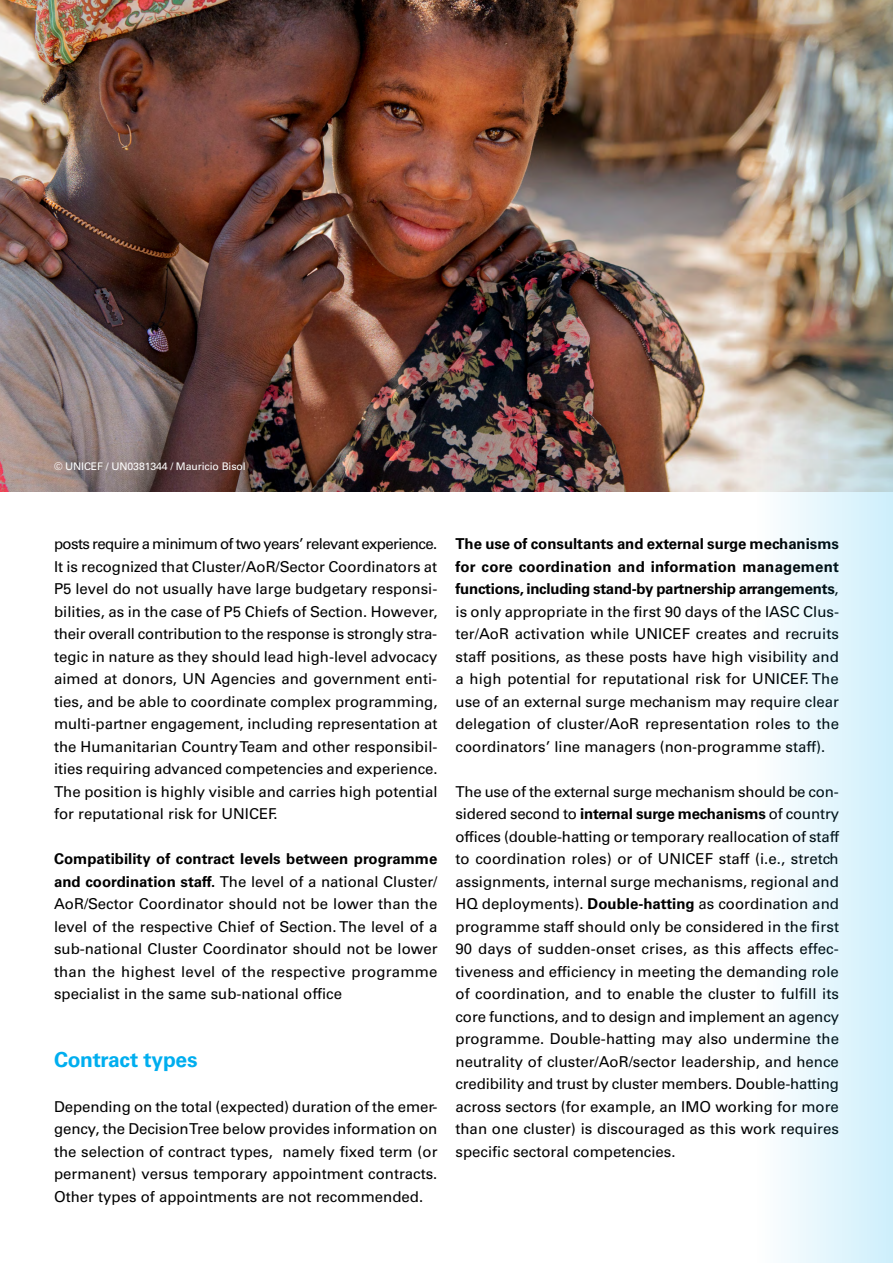
<style>
.page{position:relative;width:893px;height:1263px;background:#fff}
.page>*{position:absolute;margin:0;border:0;box-sizing:border-box;transform-origin:0 0}
.t1{font:700 21px "Univers LT Std";letter-spacing:-.015em;color:#00aeef}
.t2{font:15px/22.5px "Univers LT Std";color:#000;text-align:justify}
.t3{font:10.5px "Univers LT Std";letter-spacing:-.01em;color:#fff}
.s1{font-weight:700}
</style>
<div class="page">
<img style="left:0;top:0;width:893px;height:491px">
<img style="left:754px;top:0;width:138px;height:1263px">
<p class="t3" style="left:54px;top:460px;width:193px">© UNICEF / UN0381344 / Mauricio Bisol</p>
<p class="t2" style="left:54px;top:533px;width:385px">posts require a minimum of two years’ relevant experience.<br>It is recognized that Cluster/AoR/Sector Coordinators at P5 level do not usually have large budgetary responsi&shy;bilities, as in the case of P5 Chiefs of Section. However, their overall contribution to the response is strongly stra&shy;tegic in nature as they should lead high-level advocacy aimed at donors, UN Agencies and government enti&shy;ties, and be able to coordinate complex programming, multi-partner engagement, including representation at the Humanitarian Country Team and other responsibil&shy;ities requiring advanced competencies and experience.<br>The position is highly visible and carries high potential for reputational risk for UNICEF.</p>
<p class="t2" style="left:54px;top:848px;width:385px"><span class="s1">Compatibility of contract levels between programme and coordination staff.</span> The level of a national Cluster/ AoR/Sector Coordinator should not be lower than the level of the respective Chief of Section. The level of a sub-national Cluster Coordinator should not be lower than the highest level of the respective programme specialist in the same sub-national office</p>
<h1 class="t1" style="left:54px;top:1047px;width:145px">Contract types</h1>
<p class="t2" style="left:54px;top:1095px;width:385px">Depending on the total (expected) duration of the emer&shy;gency, the Decision Tree below provides information on the selection of contract types, namely fixed term (or permanent) versus temporary appointment contracts.<br>Other types of appointments are not recommended.</p>
<p class="t2" style="left:455px;top:533px;width:385px"><span class="s1">The use of consultants and external surge mechanisms for core coordination and information management functions, including stand-by partnership arrangements</span>, is only appropriate in the first 90 days of the IASC Clus&shy;ter/AoR activation while UNICEF creates and recruits staff positions, as these posts have high visibility and a high potential for reputational risk for UNICEF. The use of an external surge mechanism may require clear delegation of cluster/AoR representation roles to the coordinators’ line managers (non-programme staff).</p>
<p class="t2" style="left:455px;top:780px;width:385px">The use of the external surge mechanism should be con&shy;sidered second to <span class="s1">internal surge mechanisms</span> of country offices (double-hatting or temporary reallocation of staff to coordination roles) or of UNICEF staff (i.e., stretch assignments, internal surge mechanisms, regional and HQ deployments). <span class="s1">Double-hatting</span> as coordination and programme staff should only be considered in the first 90 days of sudden-onset crises, as this affects effec&shy;tiveness and efficiency in meeting the demanding role of coordination, and to enable the cluster to fulfill its core functions, and to design and implement an agency programme. Double-hatting may also undermine the neutrality of cluster/AoR/sector leadership, and hence credibility and trust by cluster members. Double-hatting across sectors (for example, an IMO working for more than one cluster) is discouraged as this work requires specific sectoral competencies.</p>
</div>
